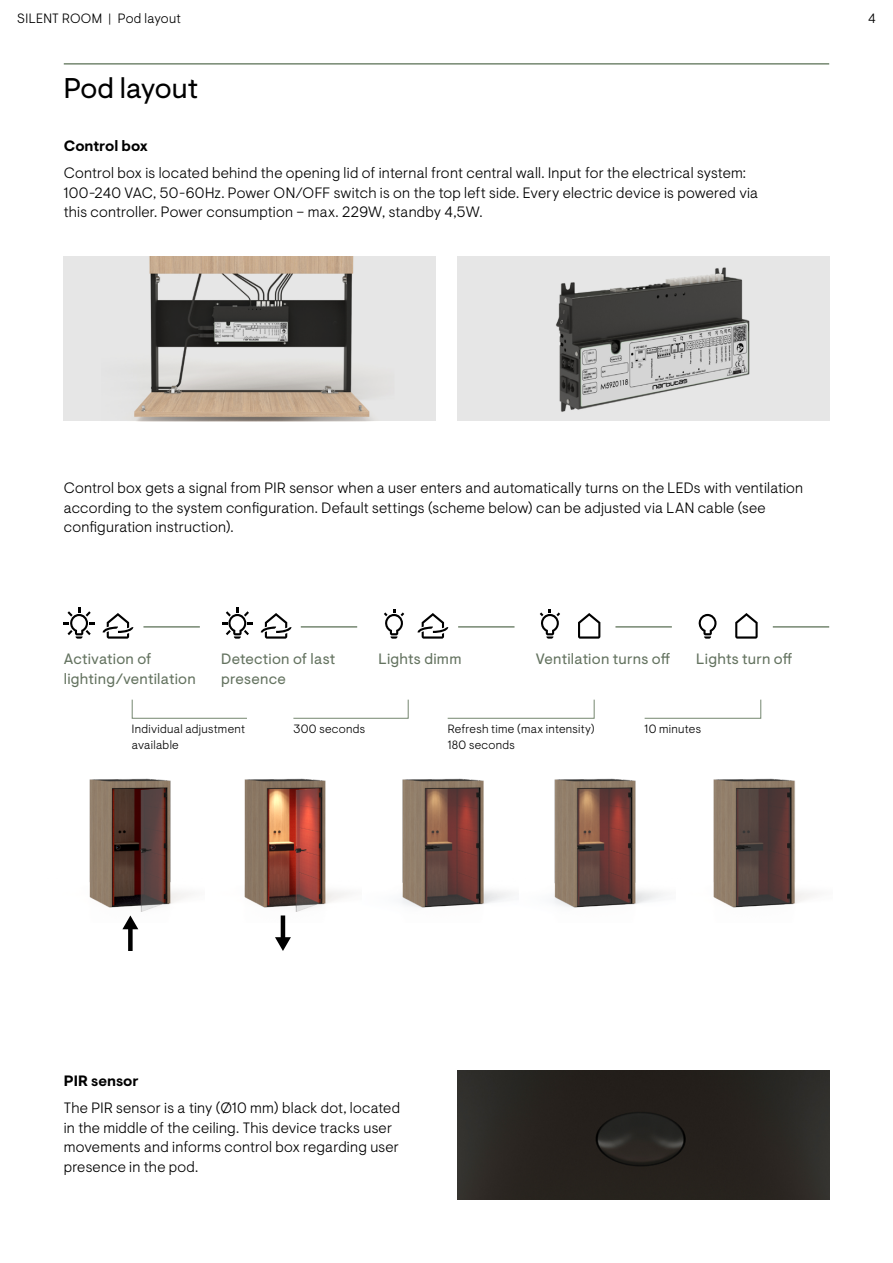
<style>
.page{position:relative;width:893px;height:1263px;background:#fff}
.page>*{position:absolute;margin:0;border:0;box-sizing:border-box;transform-origin:0 0}
.t1{font:28.5px "Visuelt Pro";color:#000}
.t2{font:300 15px/19.5px "Visuelt Pro";letter-spacing:.015em;color:#000}
.t3{font:15px/19.5px "Visuelt Pro";letter-spacing:.015em;color:#647360}
.t4{font:700 15px "Visuelt Pro";color:#000}
.t5{font:300 13.5px "Visuelt Pro";letter-spacing:.02em;color:#000}
.t6{font:300 12px/16.5px "Visuelt Pro";letter-spacing:.025em;color:#000}
</style>
<div class="page">
<hr style="left:64px;top:63px;width:765px;height:2px;background:#758770">
<div style="left:64px;top:257px;width:372px;height:164px;background:#e6e6e6"></div>
<img style="left:134px;top:257px;width:239px;height:164px">
<div style="left:457px;top:257px;width:372px;height:164px;background:#e6e6e6"></div>
<img style="left:556px;top:267px;width:194px;height:145px">
<hr style="left:143px;top:626px;width:57px;height:2px;background:#758770">
<hr style="left:301px;top:626px;width:56px;height:2px;background:#758770">
<hr style="left:458px;top:626px;width:56px;height:2px;background:#758770">
<hr style="left:615px;top:626px;width:57px;height:2px;background:#758770">
<hr style="left:773px;top:626px;width:56px;height:2px;background:#758770">
<svg style="left:131px;top:699px;width:116px;height:20px"></svg>
<svg style="left:293px;top:699px;width:116px;height:20px"></svg>
<svg style="left:644px;top:699px;width:117px;height:20px"></svg>
<svg style="left:447px;top:699px;width:148px;height:20px"></svg>
<img style="left:89px;top:778px;width:89px;height:134px">
<img style="left:178px;top:778px;width:160px;height:144px">
<img style="left:338px;top:778px;width:159px;height:130px">
<img style="left:497px;top:778px;width:162px;height:130px">
<svg style="left:122px;top:915px;width:16px;height:14px"></svg>
<svg style="left:275px;top:937px;width:16px;height:14px"></svg>
<div style="left:128px;top:926px;width:5px;height:25px;background:#000"></div>
<hr style="left:281px;top:915px;width:4px;height:25px;background:#000">
<img style="left:659px;top:778px;width:157px;height:130px">
<img style="left:457px;top:1070px;width:372px;height:129px">
<svg style="left:578px;top:613px;width:22px;height:26px"></svg>
<svg style="left:103px;top:613px;width:30px;height:26px"></svg>
<svg style="left:64px;top:607px;width:30px;height:32px"></svg>
<svg style="left:261px;top:613px;width:30px;height:26px"></svg>
<svg style="left:418px;top:613px;width:30px;height:26px"></svg>
<svg style="left:222px;top:607px;width:31px;height:32px"></svg>
<svg style="left:384px;top:609px;width:20px;height:30px"></svg>
<svg style="left:540px;top:609px;width:20px;height:30px"></svg>
<svg style="left:735px;top:613px;width:23px;height:26px"></svg>
<svg style="left:698px;top:614px;width:18px;height:25px"></svg>
<p class="t5" style="left:17px;top:10px;width:165px">SILENT ROOM | Pod layout</p>
<p class="t5" style="left:868px;top:10px;width:9px">4</p>
<h1 class="t1" style="left:64px;top:71px;width:136px">Pod layout</h1>
<p class="t4" style="left:64px;top:137px;width:85px">Control box</p>
<p class="t2" style="left:64px;top:163px;width:696px">Control box is located behind the opening lid of internal front central wall. Input for the electrical system:<br>100-240 VAC, 50-60Hz. Power ON/OFF switch is on the top left side. Every electric device is powered via this controller. Power consumption – max. 229W, standby 4,5W.</p>
<p class="t2" style="left:64px;top:478px;width:741px">Control box gets a signal from PIR sensor when a user enters and automatically turns on the LEDs with ventilation according to the system configuration. Default settings (scheme below) can be adjusted via LAN cable (see configuration instruction).</p>
<p class="t3" style="left:64px;top:650px;width:133px">Activation of lighting/ventilation</p>
<p class="t6" style="left:132px;top:720px;width:115px">Individual adjustment available</p>
<p class="t3" style="left:221px;top:650px;width:116px">Detection of last presence</p>
<p class="t6" style="left:293px;top:720px;width:73px">300 seconds</p>
<p class="t3" style="left:378px;top:650px;width:85px">Lights dimm</p>
<p class="t3" style="left:536px;top:650px;width:136px">Ventilation turns off</p>
<p class="t3" style="left:696px;top:650px;width:98px">Lights turn off</p>
<p class="t6" style="left:448px;top:720px;width:148px">Refresh time (max intensity)<br>180 seconds</p>
<p class="t6" style="left:645px;top:720px;width:58px">10 minutes</p>
<p class="t4" style="left:64px;top:1072px;width:76px">PIR sensor</p>
<p class="t2" style="left:64px;top:1098px;width:338px">The PIR sensor is a tiny (Ø10 mm) black dot, located in the middle of the ceiling. This device tracks user movements and informs control box regarding user presence in the pod.</p>
</div>
